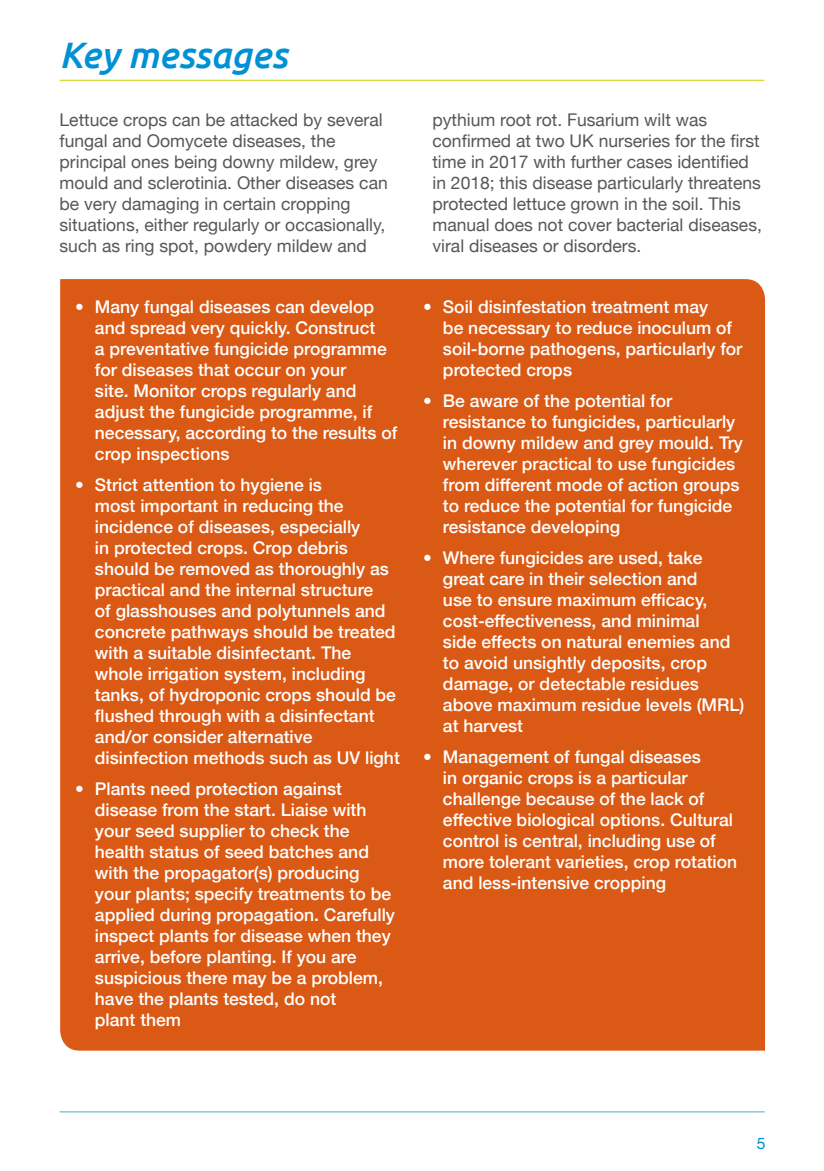
<style>
.page{position:relative;width:824px;height:1171px;background:#fff}
.page>*{position:absolute;margin:0;border:0;box-sizing:border-box;transform-origin:0 0}
.SUB_TITLE{font:italic 500 36.75px "Ubuntu";color:#0090d4}
.WHITE_PULLOUTS_BOLD{font:500 17.5px/21px "Helvetica Neue";color:#fff}
.MAIN_BODY{font:17.5px/21px "Helvetica Neue";color:#575756}
.t1{font:15.75px "Helvetica Neue";color:#0090d4}
</style>
<div class="page">
<hr style="left:60px;top:1111px;width:704px;height:1px;background:#0090d4">
<hr style="left:60px;top:80px;width:704px;height:1px;background:#c8d300">
<div style="left:60px;top:279px;width:705px;height:771px;background:#da5914"></div>
<p class="SUB_TITLE" style="left:60px;top:33px;width:229px">Key messages</p>
<p class="MAIN_BODY" style="left:60px;top:110px;width:330px">Lettuce crops can be attacked by several fungal and Oomycete diseases, the principal ones being downy mildew, grey mould and sclerotinia. Other diseases can be very damaging in certain cropping situations, either regularly or occasionally, such as ring spot, powdery mildew and</p>
<p class="MAIN_BODY" style="left:432px;top:110px;width:331px">pythium root rot. Fusarium wilt was confirmed at two UK nurseries for the first time in 2017 with further cases identified in 2018; this disease particularly threatens protected lettuce grown in the soil. This manual does not cover bacterial diseases, viral diseases or disorders.</p>
<p class="WHITE_PULLOUTS_BOLD" style="left:95px;top:295px;width:304px;text-indent:-20px">• Many fungal diseases can develop and spread very quickly. Construct<br>a preventative fungicide programme for diseases that occur on your<br>site. Monitor crops regularly and adjust the fungicide programme, if necessary, according to the results of crop inspections</p>
<p class="WHITE_PULLOUTS_BOLD" style="left:95px;top:473px;width:306px;text-indent:-20px">• Strict attention to hygiene is<br>most important in reducing the incidence of diseases, especially<br>in protected crops. Crop debris should be removed as thoroughly as practical and the internal structure<br>of glasshouses and polytunnels and concrete pathways should be treated with a suitable disinfectant. The whole irrigation system, including tanks, of hydroponic crops should be flushed through with a disinfectant and/or consider alternative disinfection methods such as UV light</p>
<p class="WHITE_PULLOUTS_BOLD" style="left:95px;top:776px;width:301px;text-indent:-20px">• Plants need protection against disease from the start. Liaise with your seed supplier to check the health status of seed batches and with the propagator(s) producing your plants; specify treatments to be applied during propagation. Carefully inspect plants for disease when they arrive, before planting. If you are suspicious there may be a problem, have the plants tested, do not<br>plant them</p>
<p class="WHITE_PULLOUTS_BOLD" style="left:443px;top:295px;width:301px;text-indent:-20px">• Soil disinfestation treatment may<br>be necessary to reduce inoculum of soil-borne pathogens, particularly for protected crops</p>
<p class="WHITE_PULLOUTS_BOLD" style="left:443px;top:389px;width:301px;text-indent:-20px">• Be aware of the potential for resistance to fungicides, particularly in downy mildew and grey mould. Try wherever practical to use fungicides from different mode of action groups to reduce the potential for fungicide resistance developing</p>
<p class="WHITE_PULLOUTS_BOLD" style="left:443px;top:545px;width:303px;text-indent:-20px">• Where fungicides are used, take great care in their selection and<br>use to ensure maximum efficacy, cost-effectiveness, and minimal<br>side effects on natural enemies and to avoid unsightly deposits, crop damage, or detectable residues above maximum residue levels (MRL) at harvest</p>
<p class="WHITE_PULLOUTS_BOLD" style="left:443px;top:744px;width:296px;text-indent:-20px">• Management of fungal diseases<br>in organic crops is a particular challenge because of the lack of effective biological options. Cultural control is central, including use of more tolerant varieties, crop rotation and less-intensive cropping</p>
<p class="t1" style="left:756px;top:1131px;width:10px">5</p>
</div>
